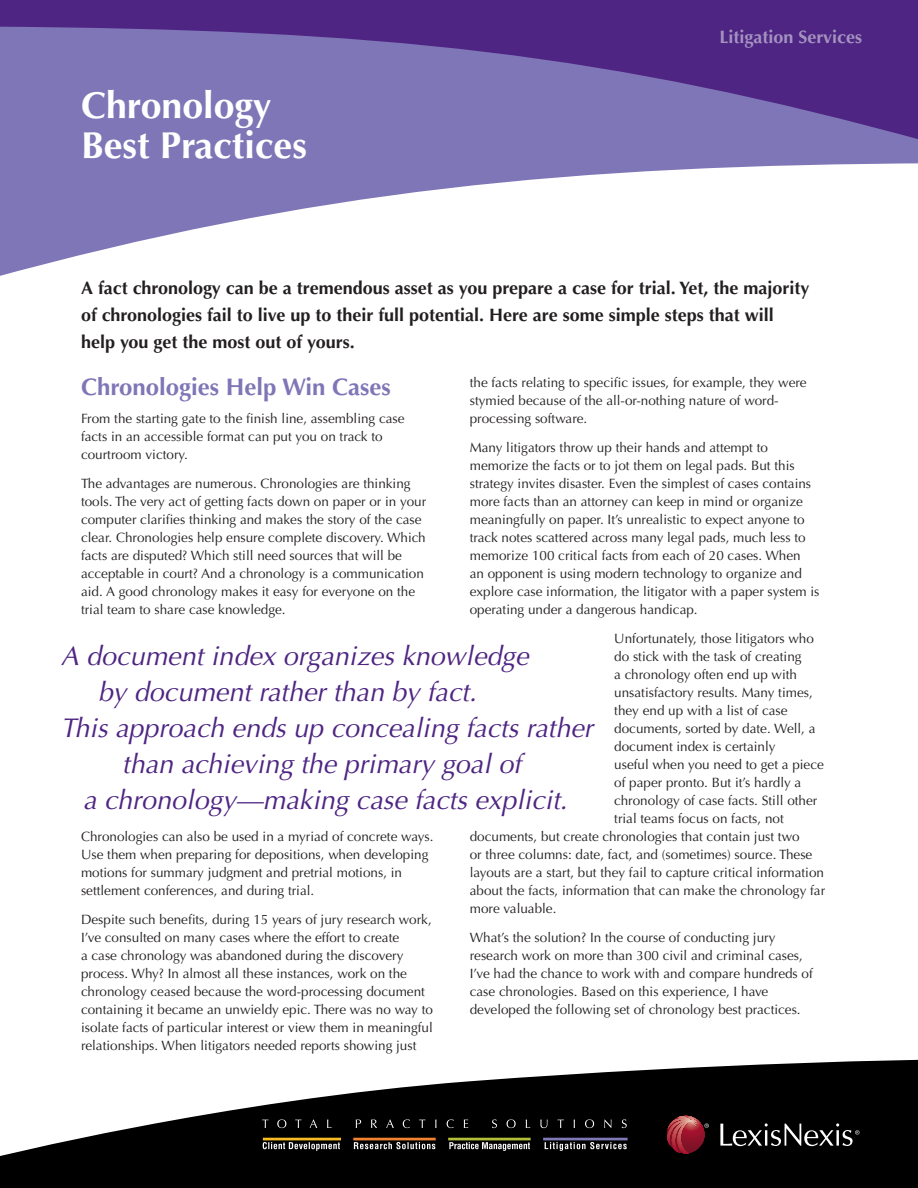
<style>
.page{position:relative;width:918px;height:1188px;background:#fff}
.page>*{position:absolute;margin:0;border:0;box-sizing:border-box;transform-origin:0 0}
.headline_2{font:700 37.5px "Optima";color:#fff}
.Pull_Quotes{font:italic 27px "Optima";color:#4e2582}
.subhead_1{font:700 24px "Optima";color:#7f76b7}
.body_copy{font:700 18px/27px "Optima";color:#231f20}
.t1{font:700 18px "Optima";color:#a493c1}
.body_copy-2{font:13.5px/18px "Optima";color:#231f20}
</style>
<div class="page">
<svg style="left:0;top:142px;width:918px;height:134px"></svg>
<svg style="left:0;top:1060px;width:918px;height:128px;fill:#000"></svg>
<svg style="left:262px;top:1119px;width:365px;height:9px;background:#181818"></svg>
<hr style="left:543px;top:1138px;width:84px;height:2px;background:#7e78b5">
<hr style="left:448px;top:1138px;width:83px;height:2px;background:#b2be3c">
<hr style="left:353px;top:1138px;width:83px;height:2px;background:#f18231">
<hr style="left:263px;top:1138px;width:78px;height:2px;background:#f7bc21">
<svg style="left:263px;top:1142px;width:364px;height:9px;background:#454545"></svg>
<svg style="left:667px;top:1116px;width:42px;height:38px;background:#78242e"></svg>
<svg style="left:720px;top:1123px;width:139px;height:23px;background:#3a3a3a"></svg>
<svg style="left:0;top:0;width:918px;height:142px;background:#6a53a0"></svg>
<p class="headline_2" style="left:81px;top:83px;width:192px">Chronology</p>
<p class="headline_2" style="left:81px;top:124px;width:227px">Best Practices</p>
<p class="t1" style="left:719px;top:26px;width:144px">Litigation Services</p>
<p class="body_copy" style="left:81px;top:275px;width:730px">A fact chronology can be a tremendous asset as you prepare a case for trial. Yet, the majority of chronologies fail to live up to their full potential. Here are some simple steps that will help you get the most out of yours.</p>
<p class="subhead_1" style="left:81px;top:372px;width:311px">Chronologies Help Win Cases</p>
<p class="body_copy-2" style="left:81px;top:410px;width:325px">From the starting gate to the finish line, assembling case facts in an accessible format can put you on track to courtroom victory.</p>
<p class="body_copy-2" style="left:81px;top:475px;width:347px">The advantages are numerous. Chronologies are thinking tools. The very act of getting facts down on paper or in your computer clarifies thinking and makes the story of the case clear. Chronologies help ensure complete discovery. Which facts are disputed? Which still need sources that will be acceptable in court? And a chronology is a communication aid. A good chronology makes it easy for everyone on the trial team to share case knowledge.</p>
<p class="body_copy-2" style="left:470px;top:374px;width:338px">the facts relating to specific issues, for example, they were stymied because of the all-or-nothing nature of word&shy;processing software.</p>
<p class="body_copy-2" style="left:470px;top:439px;width:351px">Many litigators throw up their hands and attempt to memorize the facts or to jot them on legal pads. But this strategy invites disaster. Even the simplest of cases contains more facts than an attorney can keep in mind or organize meaningfully on paper. It’s unrealistic to expect anyone to track notes scattered across many legal pads, much less to memorize 100 critical facts from each of 20 cases. When<br>an opponent is using modern technology to organize and explore case information, the litigator with a paper system is operating under a dangerous handicap.</p>
<p class="body_copy-2" style="left:614px;top:630px;width:201px">Unfortunately, those litigators who</p>
<p class="body_copy-2" style="left:614px;top:648px;width:189px">do stick with the task of creating</p>
<p class="body_copy-2" style="left:614px;top:666px;width:184px">a chronology often end up with</p>
<p class="body_copy-2" style="left:614px;top:684px;width:200px">unsatisfactory results. Many times,</p>
<p class="body_copy-2" style="left:614px;top:702px;width:175px">they end up with a list of case</p>
<p class="body_copy-2" style="left:614px;top:720px;width:203px">documents, sorted by date. Well, a</p>
<p class="body_copy-2" style="left:614px;top:738px;width:163px">document index is certainly</p>
<p class="body_copy-2" style="left:614px;top:756px;width:211px">useful when you need to get a piece</p>
<p class="body_copy-2" style="left:614px;top:774px;width:189px">of paper pronto. But it’s hardly a</p>
<p class="body_copy-2" style="left:614px;top:792px;width:205px">chronology of case facts. Still other</p>
<p class="body_copy-2" style="left:614px;top:810px;width:171px">trial teams focus on facts, not</p>
<p class="body_copy-2" style="left:470px;top:828px;width:331px">documents, but create chronologies that contain just two</p>
<p class="body_copy-2" style="left:470px;top:846px;width:344px">or three columns: date, fact, and (sometimes) source. These</p>
<p class="body_copy-2" style="left:470px;top:864px;width:356px">layouts are a start, but they fail to capture critical information</p>
<p class="body_copy-2" style="left:470px;top:882px;width:357px">about the facts, information that can make the chronology far</p>
<p class="body_copy-2" style="left:470px;top:900px;width:88px">more valuable.</p>
<p class="body_copy-2" style="left:470px;top:928px;width:345px">What’s the solution? In the course of conducting jury research work on more than 300 civil and criminal cases, I’ve had the chance to work with and compare hundreds of case chronologies. Based on this experience, I have developed the following set of chronology best practices.</p>
<p class="Pull_Quotes" style="left:61px;top:641px;width:469px">A document index organizes knowledge</p>
<p class="Pull_Quotes" style="left:98px;top:677px;width:380px">by document rather than by fact.</p>
<p class="Pull_Quotes" style="left:61px;top:713px;width:534px">This approach ends up concealing facts rather</p>
<p class="Pull_Quotes" style="left:122px;top:749px;width:400px">than achieving the primary goal of</p>
<p class="Pull_Quotes" style="left:83px;top:785px;width:486px">a chronology—making case facts explicit.</p>
<p class="body_copy-2" style="left:81px;top:828px;width:354px">Chronologies can also be used in a myriad of concrete ways.<br>Use them when preparing for depositions, when developing motions for summary judgment and pretrial motions, in settlement conferences, and during trial.</p>
<p class="body_copy-2" style="left:81px;top:910px;width:354px">Despite such benefits, during 15 years of jury research work, I’ve consulted on many cases where the effort to create<br>a case chronology was abandoned during the discovery process. Why? In almost all these instances, work on the chronology ceased because the word-processing document containing it became an unwieldy epic. There was no way to isolate facts of particular interest or view them in meaningful relationships. When litigators needed reports showing just</p>
</div>
